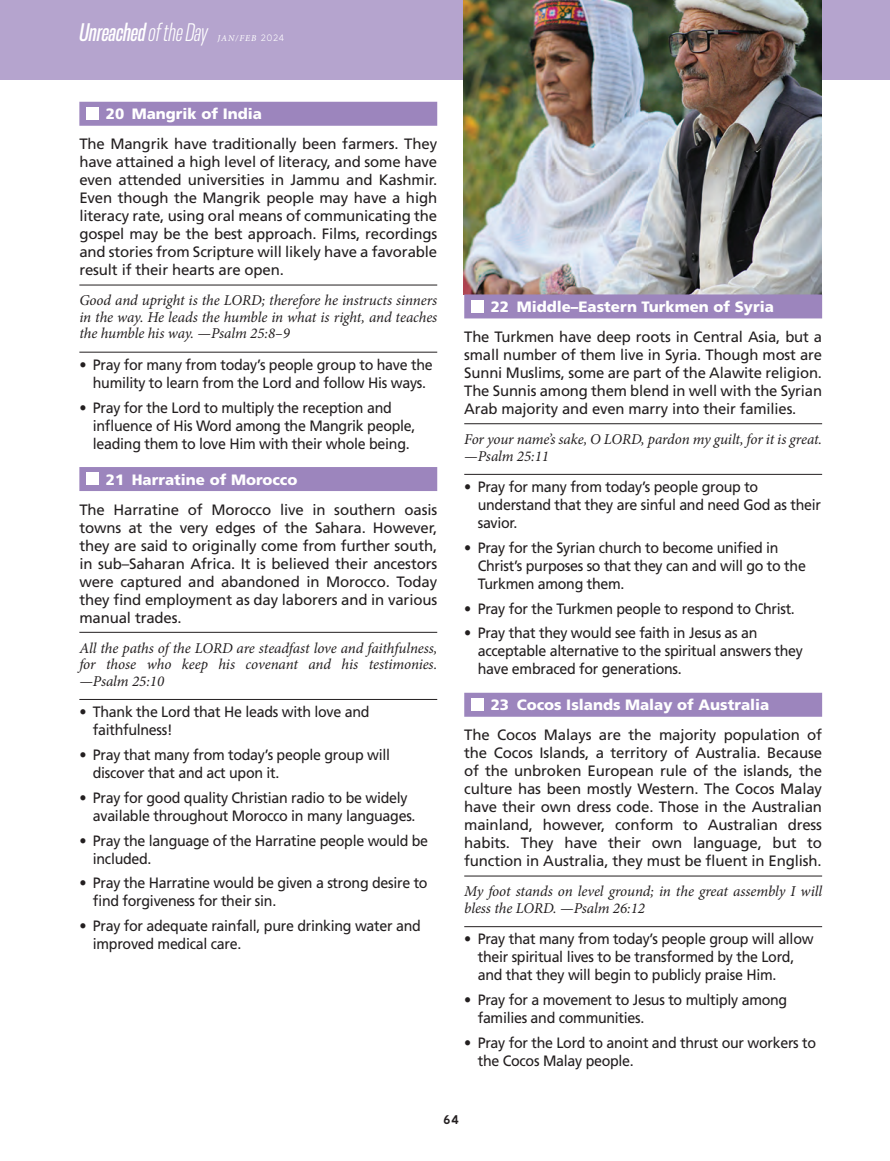
<style>
.page{position:relative;width:890px;height:1161px;background:#fff}
.page>*{position:absolute;margin:0;border:0;box-sizing:border-box;transform-origin:0 0}
.t1{font:italic 500 condensed 27px "Resolve";color:#fff}
.t2{font:15px/18px "Frutiger LT Std";letter-spacing:-.02em;color:#231f20;scale:.95 1}
.t3{font:15px/18px "Frutiger LT Std";letter-spacing:-.02em;color:#231f20;text-align:justify}
.t4{font:italic 15px/16.5px "Minion Pro";letter-spacing:-.01em;color:#231f20;text-align:justify}
.t5{font:900 15px "Frutiger LT Std";color:#fff}
.t6{font:700 12px "Aquawax Pro";color:#231f20}
.t7{font:italic 9px "Minion Pro";letter-spacing:.11em;color:#fff}
.s1{font-weight:300}
.s2{font-family:"Aquawax Pro";font-weight:300;font-style:normal}
</style>
<div class="page">
<div style="left:79px;top:102px;width:358px;height:24px;background:#9c85bd"></div>
<hr style="left:79px;top:285px;width:358px;height:1px;background:#231f20">
<hr style="left:79px;top:352px;width:358px;height:1px;background:#231f20">
<div style="left:79px;top:467px;width:358px;height:24px;background:#9c85bd"></div>
<hr style="left:79px;top:632px;width:358px;height:1px;background:#231f20">
<hr style="left:79px;top:699px;width:358px;height:1px;background:#231f20">
<div style="left:86px;top:107px;width:12px;height:12px;background:#fff"></div>
<div style="left:86px;top:472px;width:12px;height:13px;background:#fff"></div>
<div style="left:0;top:0;width:889px;height:79px;background:#b5a4ce"></div>
<hr style="left:889px;top:0;width:1px;height:79px;background:#b5a4ce">
<img style="left:464px;top:0;width:358px;height:294px">
<div style="left:464px;top:294px;width:358px;height:24px;background:#9c85bd"></div>
<hr style="left:464px;top:423px;width:358px;height:1px;background:#231f20">
<hr style="left:464px;top:474px;width:358px;height:1px;background:#231f20">
<div style="left:464px;top:693px;width:358px;height:24px;background:#9c85bd"></div>
<hr style="left:464px;top:876px;width:358px;height:1px;background:#231f20">
<hr style="left:464px;top:926px;width:358px;height:1px;background:#231f20">
<div style="left:471px;top:300px;width:12px;height:12px;background:#fff"></div>
<div style="left:471px;top:698px;width:12px;height:12px;background:#fff"></div>
<h1 class="t1" style="left:79px;top:19px;width:130px">Unreached <span class="s1">of the Day</span></h1>
<p class="t7" style="left:217px;top:32px;width:68px">JAN/FEB <span class="s2">2024</span></p>
<p class="t5" style="left:106px;top:105px;width:157px">20 Mangrik of India</p>
<p class="t3" style="left:79px;top:135px;width:359px">The Mangrik have traditionally been farmers. They have attained a high level of literacy, and some have even attended universities in Jammu and Kashmir.<br>Even though the Mangrik people may have a high literacy rate, using oral means of communicating the gospel may be the best approach. Films, recordings and stories from Scripture will likely have a favorable result if their hearts are open.</p>
<p class="t4" style="left:79px;top:292px;width:359px">Good and upright is the LORD; therefore he instructs sinners in the way. He leads the humble in what is right, and teaches the humble his way. —Psalm 25:8–9</p>
<p class="t2" style="left:79px;top:356px;width:373px;text-align:center">• Pray for many from today’s people group to have the humility to learn from the Lord and follow His ways.</p>
<p class="t2" style="left:93px;top:399px;width:341px;text-indent:-13px">• Pray for the Lord to multiply the reception and influence of His Word among the Mangrik people, leading them to love Him with their whole being.</p>
<p class="t5" style="left:106px;top:470px;width:193px">21 Harratine of Morocco</p>
<p class="t3" style="left:79px;top:501px;width:359px">The Harratine of Morocco live in southern oasis towns at the very edges of the Sahara. However, they are said to originally come from further south, in sub–Saharan Africa. It is believed their ancestors were captured and abandoned in Morocco. Today they find employment as day laborers and in various manual trades.</p>
<p class="t4" style="left:79px;top:640px;width:359px">All the paths of the LORD are steadfast love and faithfulness, for those who keep his covenant and his testimonies. —Psalm 25:10</p>
<p class="t2" style="left:93px;top:703px;width:293px;text-indent:-13px">• Thank the Lord that He leads with love and faithfulness!</p>
<p class="t2" style="left:93px;top:746px;width:314px;text-indent:-13px">• Pray that many from today’s people group will discover that and act upon it.</p>
<p class="t2" style="left:93px;top:789px;width:341px;text-indent:-13px">• Pray for good quality Christian radio to be widely available throughout Morocco in many languages.</p>
<p class="t2" style="left:93px;top:831px;width:354px;text-indent:-13px">• Pray the language of the Harratine people would be included.</p>
<p class="t2" style="left:93px;top:874px;width:354px;text-indent:-13px">• Pray the Harratine would be given a strong desire to find forgiveness for their sin.</p>
<p class="t2" style="left:93px;top:917px;width:347px;text-indent:-13px">• Pray for adequate rainfall, pure drinking water and improved medical care.</p>
<p class="t5" style="left:491px;top:298px;width:285px">22 Middle–Eastern Turkmen of Syria</p>
<p class="t3" style="left:464px;top:328px;width:359px">The Turkmen have deep roots in Central Asia, but a small number of them live in Syria. Though most are Sunni Muslims, some are part of the Alawite religion.<br>The Sunnis among them blend in well with the Syrian Arab majority and even marry into their families.</p>
<p class="t4" style="left:464px;top:431px;width:359px">For your name’s sake, O LORD, pardon my guilt, for it is great. —Psalm 25:11</p>
<p class="t2" style="left:478px;top:478px;width:363px;text-indent:-13px">• Pray for many from today’s people group to understand that they are sinful and need God as their savior.</p>
<p class="t2" style="left:478px;top:539px;width:347px;text-indent:-13px">• Pray for the Syrian church to become unified in<br>Christ’s purposes so that they can and will go to the<br>Turkmen among them.</p>
<p class="t2" style="left:464px;top:599px;width:349px">• Pray for the Turkmen people to respond to Christ.</p>
<p class="t2" style="left:478px;top:624px;width:344px;text-indent:-13px">• Pray that they would see faith in Jesus as an acceptable alternative to the spiritual answers they have embraced for generations.</p>
<p class="t5" style="left:491px;top:696px;width:280px">23 Cocos Islands Malay of Australia</p>
<p class="t3" style="left:464px;top:726px;width:359px">The Cocos Malays are the majority population of the Cocos Islands, a territory of Australia. Because of the unbroken European rule of the islands, the culture has been mostly Western. The Cocos Malay have their own dress code. Those in the Australian mainland, however, conform to Australian dress habits. They have their own language, but to function in Australia, they must be fluent in English.</p>
<p class="t4" style="left:464px;top:883px;width:359px">My foot stands on level ground; in the great assembly I will bless the LORD. —Psalm 26:12</p>
<p class="t2" style="left:478px;top:930px;width:355px;text-indent:-13px">• Pray that many from today’s people group will allow their spiritual lives to be transformed by the Lord, and that they will begin to publicly praise Him.</p>
<p class="t2" style="left:478px;top:991px;width:327px;text-indent:-13px">• Pray for a movement to Jesus to multiply among families and communities.</p>
<p class="t2" style="left:478px;top:1034px;width:358px;text-indent:-13px">• Pray for the Lord to anoint and thrust our workers to the Cocos Malay people.</p>
<p class="t6" style="left:443px;top:1111px;width:17px">64</p>
</div>
